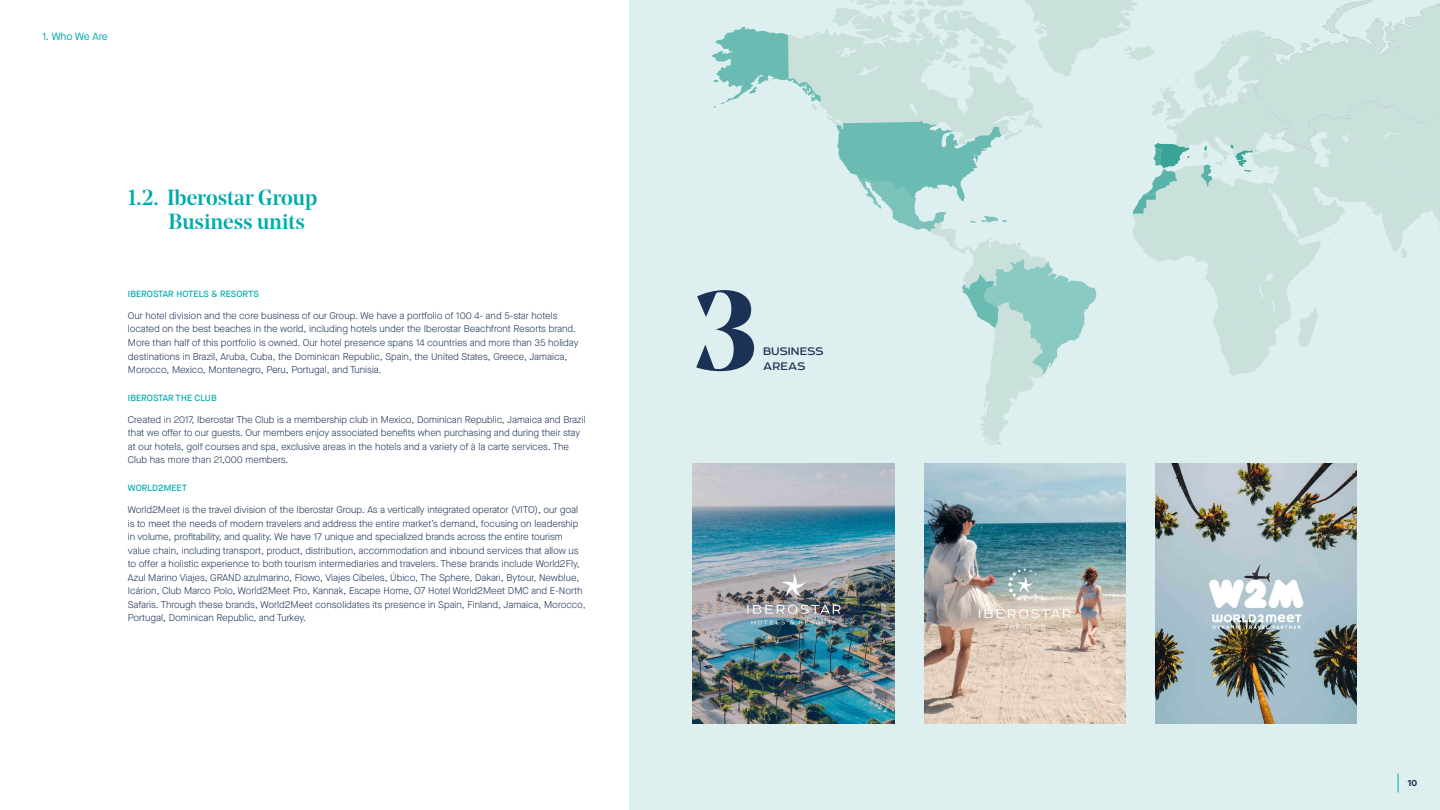
<style>
.page{position:relative;width:1440px;height:810px;background:#fff}
.page>*{position:absolute;margin:0;border:0;box-sizing:border-box;transform-origin:0 0}
.t1{font:700 112.12px "Noe Display";color:#1b3155}
.t2{font:500 21.75px/24px "Noe Display";color:#00abac}
.t3{font:12.6px/15.1px "Echoes Sans";letter-spacing:.01em;color:#1b3155}
.t4{font:10.5px "Maison Neue";color:#00abac}
.t5{font:300 9.75px/13.5px "Maison Neue";color:#1b3155}
.t6{font:500 9px "Maison Neue";letter-spacing:.01em;color:#00abac}
.t7{font:700 9px "Maison Neue";color:#1b3155}
</style>
<div class="page">
<div style="left:629px;top:0;width:811px;height:810px;background:#deeff0"></div>
<svg style="left:1398px;top:773px;width:1px;height:20px"></svg>
<svg style="left:711px;top:27px;width:77px;height:81px;fill:#6abbb1"></svg>
<svg style="left:788px;top:0;width:652px;height:444px"></svg>
<img style="left:693px;top:464px;width:201px;height:260px">
<img style="left:924px;top:464px;width:201px;height:260px">
<img style="left:1155px;top:464px;width:202px;height:260px">
<p class="t4" style="left:43px;top:29px;width:67px">1. Who We Are</p>
<h2 class="t2" style="left:168px;top:185px;width:150px;text-indent:-41px">1.2. Iberostar Group<br>Business units</h2>
<p class="t6" style="left:128px;top:288px;width:132px">IBEROSTAR HOTELS &amp; RESORTS</p>
<p class="t5" style="left:128px;top:309px;width:452px">Our hotel division and the core business of our Group. We have a portfolio of 100 4- and 5-star hotels located on the best beaches in the world, including hotels under the Iberostar Beachfront Resorts brand.<br>More than half of this portfolio is owned. Our hotel presence spans 14 countries and more than 35 holiday destinations in Brazil, Aruba, Cuba, the Dominican Republic, Spain, the United States, Greece, Jamaica, Morocco, Mexico, Montenegro, Peru, Portugal, and Tunisia.</p>
<p class="t6" style="left:128px;top:392px;width:90px">IBEROSTAR THE CLUB</p>
<p class="t5" style="left:128px;top:413px;width:459px">Created in 2017, Iberostar The Club is a membership club in Mexico, Dominican Republic, Jamaica and Brazil that we offer to our guests. Our members enjoy associated benefits when purchasing and during their stay at our hotels, golf courses and spa, exclusive areas in the hotels and a variety of à la carte services. The Club has more than 21,000 members.</p>
<p class="t6" style="left:128px;top:482px;width:61px">WORLD2MEET</p>
<p class="t5" style="left:128px;top:503px;width:459px">World2Meet is the travel division of the Iberostar Group. As a vertically integrated operator (VITO), our goal is to meet the needs of modern travelers and address the entire market’s demand, focusing on leadership in volume, profitability, and quality. We have 17 unique and specialized brands across the entire tourism value chain, including transport, product, distribution, accommodation and inbound services that allow us to offer a holistic experience to both tourism intermediaries and travelers. These brands include World2Fly, Azul Marino Viajes, GRAND azulmarino, Flowo, Viajes Cibeles, Úbico, The Sphere, Dakari, Bytour, Newblue, Icárion, Club Marco Polo, World2Meet Pro, Kannak, Escape Home, O7 Hotel World2Meet DMC and E-North Safaris. Through these brands, World2Meet consolidates its presence in Spain, Finland, Jamaica, Morocco, Portugal, Dominican Republic, and Turkey.</p>
<h1 class="t1" style="left:693px;top:259px;width:66px">3</h1>
<p class="t3" style="left:763px;top:343px;width:62px">BUSINESS<br>AREAS</p>
<p class="t7" style="left:1408px;top:777px;width:11px">10</p>
</div>
